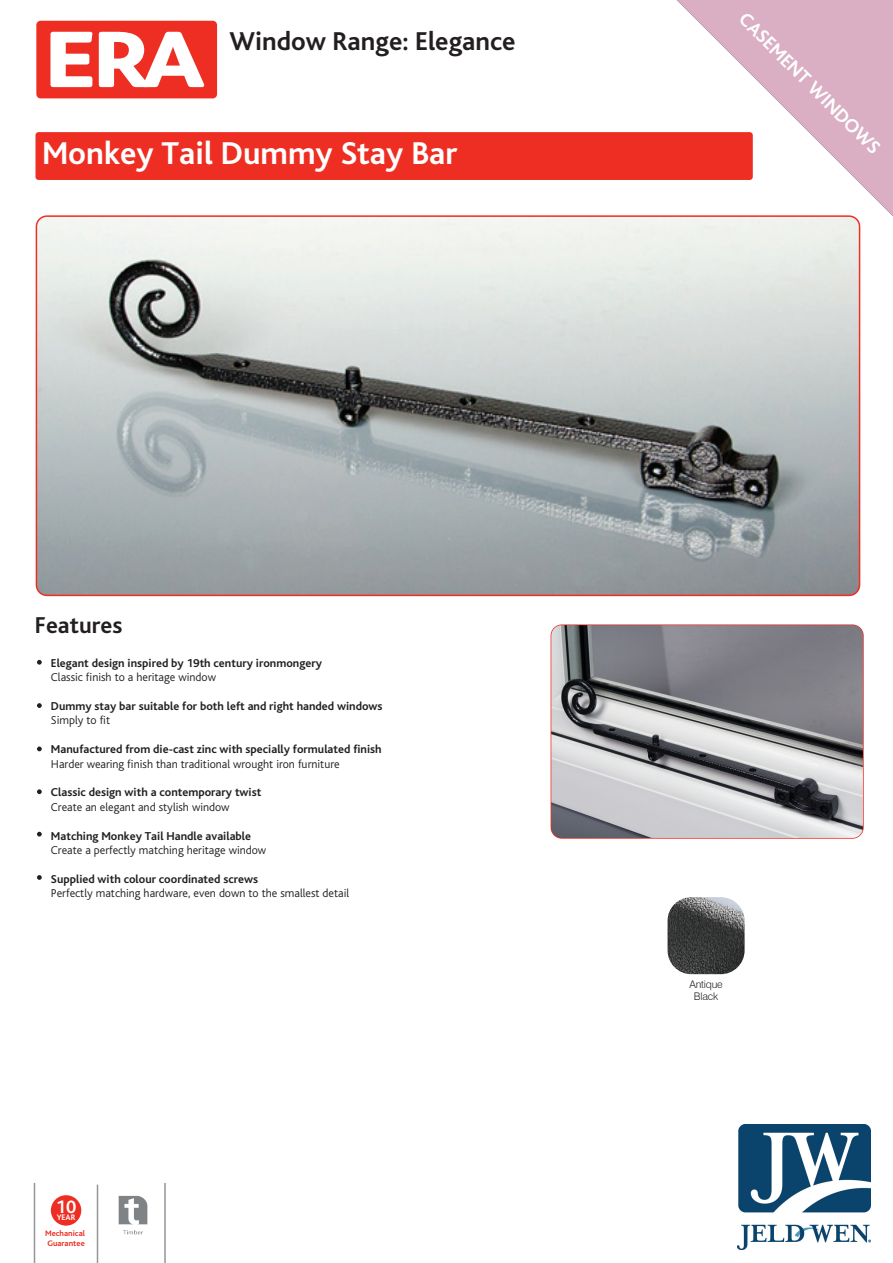
<style>
.page{position:relative;width:893px;height:1263px;background:#fff}
.page>*{position:absolute;margin:0;border:0;box-sizing:border-box;transform-origin:0 0}
.t1{font:700 33px "Bliss";color:#fff}
.t2{font:700 27px "Bliss";color:#231f20}
.t3{font:700 24px "Bliss";color:#231f20}
.t4{font:700 19.5px "Bliss";color:#fff}
.t5{font:700 18.75px "Bliss";color:#fff}
.t6{font:700 12px "Bliss";color:#231f20}
.t7{font:300 12px "Bliss";color:#231f20}
.t8{font:300 10.5px "Swiss 721 BT";letter-spacing:-.02em;color:#231f20}
.t9{font:700 8.4px/10.1px "Bliss";color:#ee2e22}
.t10{font:700 8.4px "Bliss";color:#fff}
</style>
<div class="page">
<svg style="left:37px;top:660px;width:5px;height:5px"></svg>
<svg style="left:37px;top:703px;width:5px;height:5px"></svg>
<svg style="left:37px;top:746px;width:5px;height:5px"></svg>
<svg style="left:37px;top:789px;width:5px;height:5px"></svg>
<svg style="left:37px;top:832px;width:5px;height:4px"></svg>
<svg style="left:37px;top:875px;width:5px;height:5px"></svg>
<img style="left:36px;top:218px;width:824px;height:377px">
<div style="left:36px;top:215px;width:824px;height:381px;border:2px solid #ee2e22;border-radius:11px"></div>
<img style="left:551px;top:625px;width:312px;height:213px">
<img style="left:667px;top:897px;width:78px;height:77px">
<hr style="left:34px;top:1183px;width:1px;height:80px;background:#939598">
<hr style="left:97px;top:1184px;width:1px;height:79px;background:#939598">
<hr style="left:164px;top:1183px;width:2px;height:80px;background:#939598">
<img style="left:118px;top:1195px;width:30px;height:40px">
<div style="left:51px;top:1195px;width:30px;height:30px;background:#ee2e22;border-radius:50%"></div>
<div style="left:35px;top:132px;width:718px;height:48px;background:#ee2e22;border-radius:3px"></div>
<svg style="left:677px;top:0;width:216px;height:216px;fill:#dbafc3"></svg>
<div style="left:32px;top:17px;width:189px;height:86px;background:linear-gradient(to right,#fff,#fff);border-radius:6px"></div>
<div style="left:36px;top:21px;width:181px;height:77px;background:#ee2e22;border-radius:4px"></div>
<svg style="left:50px;top:32px;width:42px;height:55px"></svg>
<svg style="left:99px;top:32px;width:105px;height:55px"></svg>
<img style="left:738px;top:1124px;width:132px;height:125px">
<h2 class="t2" style="left:230px;top:27px;width:288px">Window Range: Elegance</h2>
<h1 class="t1" style="left:42px;top:136px;width:417px">Monkey Tail Dummy Stay Bar</h1>
<h3 class="t4" style="left:749px;top:9px;width:192px;rotate:45deg">CASEMENT WINDOWS</h3>
<h3 class="t4" style="left:770px;top:27px;width:138px;rotate:45deg">SLIDI G D ORS</h3>
<h3 class="t4" style="left:769px;top:28px;width:125px;rotate:45deg">WEATHERSEAL</h3>
<h3 class="t4" style="left:779px;top:38px;width:103px;rotate:45deg">CROMPTON</h3>
<h3 class="t4" style="left:785px;top:42px;width:95px;rotate:45deg">WINDOWS</h3>
<h3 class="t4" style="left:798px;top:57px;width:49px;rotate:45deg">STEEL</h3>
<h3 class="t3" style="left:35px;top:613px;width:89px">Features</h3>
<p class="t6" style="left:51px;top:657px;width:272px">Elegant design inspired by 19th century ironmongery</p>
<p class="t7" style="left:51px;top:671px;width:167px">Classic finish to a heritage window</p>
<p class="t6" style="left:51px;top:700px;width:333px">Dummy stay bar suitable for both left and right handed windows</p>
<p class="t7" style="left:51px;top:714px;width:61px">Simply to fit</p>
<p class="t6" style="left:51px;top:743px;width:332px">Manufactured from die-cast zinc with specially formulated finish</p>
<p class="t7" style="left:51px;top:757px;width:290px">Harder wearing finish than traditional wrought iron furniture</p>
<p class="t6" style="left:51px;top:786px;width:212px">Classic design with a contemporary twist</p>
<p class="t7" style="left:51px;top:800px;width:180px">Create an elegant and stylish window</p>
<p class="t6" style="left:51px;top:829px;width:202px">Matching Monkey Tail Handle available</p>
<p class="t7" style="left:51px;top:844px;width:217px">Create a perfectly matching heritage window</p>
<p class="t6" style="left:51px;top:873px;width:209px">Supplied with colour coordinated screws</p>
<p class="t7" style="left:51px;top:887px;width:300px">Perfectly matching hardware, even down to the smallest detail</p>
<h3 class="t5" style="left:56px;top:1197px;width:22px">10</h3>
<p class="t9" style="left:45px;top:1228px;width:41px">Mechanical<br>Guarantee</p>
<p class="t10" style="left:57px;top:1213px;width:20px">YEAR</p>
<p class="t8" style="left:690px;top:978px;width:35px">Antique</p>
<p class="t8" style="left:694px;top:990px;width:26px">Black</p>
</div>
